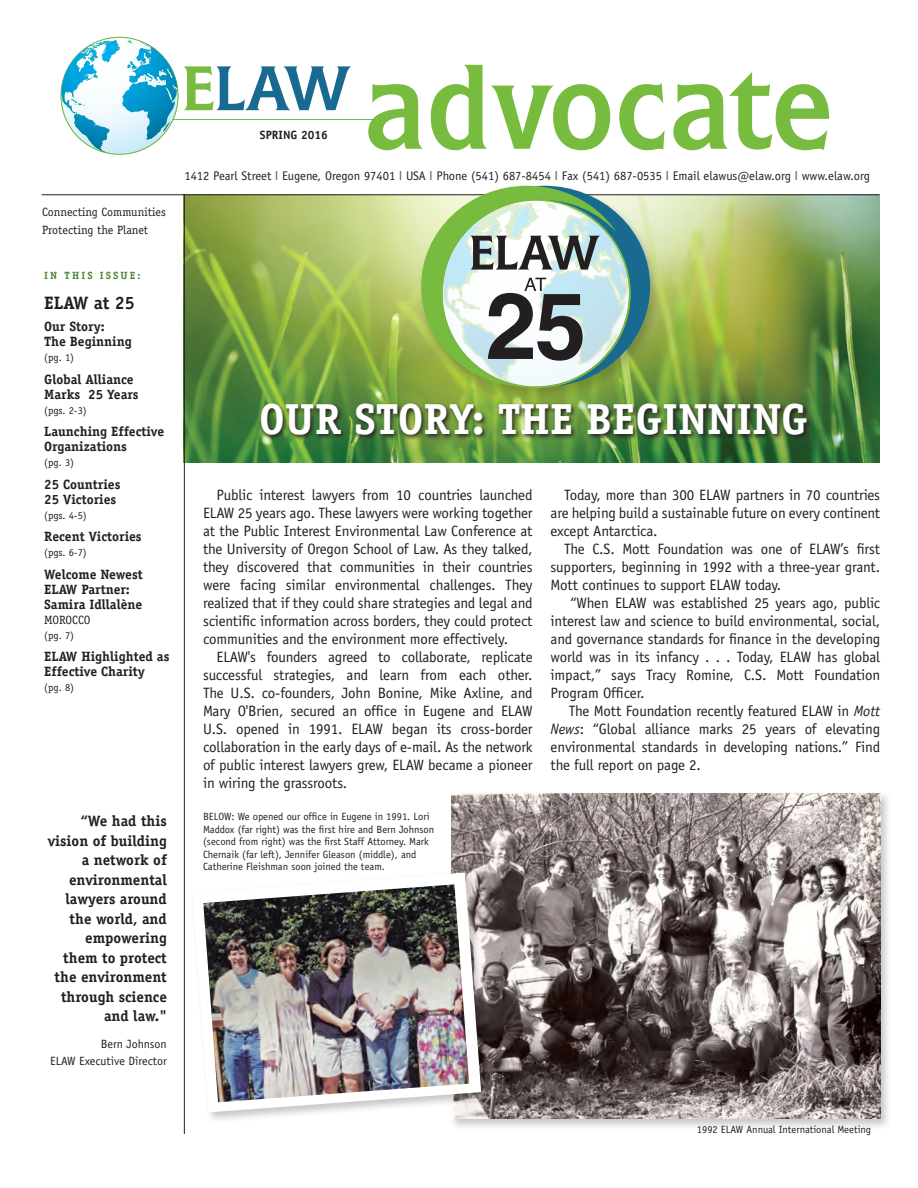
<style>
.page{position:relative;width:918px;height:1188px;background:#fff}
.page>*{position:absolute;margin:0;border:0;box-sizing:border-box;transform-origin:0 0}
.t1{font:65.7px "Flare Gothic Regular DTC";color:#186a91}
.t2{font:700 43.5px "Officina Serif";color:#fff}
.t3{font:700 18px "Officina Serif";color:#231f20}
.Body_copy{font:15px/18px "Officina Sans";letter-spacing:-.01em;color:#231f20;text-align:justify}
.Body_copy-2{font:700 15px/19.5px "Officina Serif";color:#231f20;text-align:right}
.t4{font:700 13.5px/15px "Officina Serif";color:#231f20}
.t5{font:12.6px "Officina Sans";color:#231f20}
.t6{font:12px "Officina Serif";color:#231f20}
.Body_copy-3{font:12px "Officina Sans";color:#231f20}
.t7{font:700 12px "Officina Sans";color:#231f20}
.t8{font:10.5px/12.6px "Officina Sans";color:#231f20}
.t9{font:10.5px "Officina Serif";color:#231f20}
.t10{font:700 10.5px "Officina Serif";letter-spacing:.2em;color:#4e8635}
.s1{color:#77bb3f}
.s2{font-family:"Helvetica";color:#4e8635}
.s3{font-style:italic}
</style>
<div class="page">
<img style="left:185px;top:195px;width:694px;height:267px">
<hr style="left:42px;top:194px;width:837px;height:1px;background:#231f20">
<div style="left:259px;top:402px;width:555px;height:39px;background:#231f20;opacity:.96"></div>
<hr style="left:184px;top:194px;width:1px;height:940px;background:#231f20">
<hr style="left:89px;top:119px;width:297px;height:1px;background:#77bb3f">
<svg style="left:61px;top:37px;width:117px;height:117px"></svg>
<svg style="left:104px;top:40px;width:11px;height:17px"></svg>
<svg style="left:368px;top:65px;width:461px;height:85px"></svg>
<div style="left:417px;top:183px;width:245px;height:218px;background:#231f20;opacity:.24"></div>
<svg style="left:421px;top:186px;width:229px;height:204px"></svg>
<div style="left:449px;top:791px;width:443px;height:339px;background:#231f20;opacity:.25"></div>
<img style="left:451px;top:794px;width:429px;height:325px">
<div style="left:190px;top:870px;width:303px;height:254px;background:#231f20;opacity:.25"></div>
<svg style="left:192px;top:873px;width:289px;height:239px"></svg>
<img style="left:203px;top:884px;width:266px;height:218px">
<p class="t6" style="left:42px;top:205px;width:125px">Connecting Communities</p>
<p class="t6" style="left:42px;top:223px;width:108px">Protecting the Planet</p>
<p class="t10" style="left:44px;top:269px;width:98px">IN THIS ISSUE:</p>
<p class="t3" style="left:44px;top:291px;width:92px">ELAW at 25</p>
<p class="t4" style="left:44px;top:319px;width:62px">Our Story:</p>
<p class="t4" style="left:44px;top:334px;width:89px">The Beginning</p>
<p class="t9" style="left:44px;top:352px;width:31px">(pg. 1)</p>
<p class="t4" style="left:44px;top:372px;width:96px">Global Alliance<br>Marks 25 Years</p>
<p class="t9" style="left:44px;top:404px;width:44px">(pgs. 2-3)</p>
<p class="t4" style="left:44px;top:424px;width:122px">Launching Effective<br>Organizations</p>
<p class="t9" style="left:44px;top:457px;width:31px">(pg. 3)</p>
<p class="t4" style="left:44px;top:477px;width:78px">25 Countries<br>25 Victories</p>
<p class="t9" style="left:44px;top:509px;width:44px">(pgs. 4-5)</p>
<p class="t4" style="left:44px;top:529px;width:99px">Recent Victories</p>
<p class="t9" style="left:44px;top:547px;width:44px">(pgs. 6-7)</p>
<p class="t4" style="left:44px;top:567px;width:100px">Welcome Newest<br>ELAW Partner:<br>Samira Idllalène</p>
<p class="t6" style="left:44px;top:613px;width:48px">MOROCCO</p>
<p class="t9" style="left:44px;top:629px;width:31px">(pg. 7)</p>
<p class="t4" style="left:44px;top:649px;width:127px">ELAW Highlighted as<br>Effective Charity</p>
<p class="t9" style="left:44px;top:682px;width:31px">(pg. 8)</p>
<p class="Body_copy-2" style="left:48px;top:811px;width:121px">“We had this vision of building a network of environmental lawyers around the world, and empowering them to protect the environment through science and law."</p>
<p class="Body_copy-3" style="left:101px;top:1037px;width:68px">Bern Johnson</p>
<p class="Body_copy-3" style="left:50px;top:1054px;width:118px">ELAW Executive Director</p>
<p class="t1" style="left:182px;top:52px;width:171px"><span class="s1">E</span>LAW</p>
<p class="t7" style="left:260px;top:127px;width:69px">SPRING 2016</p>
<p class="t5" style="left:184px;top:169px;width:687px">1412 Pearl Street <span class="s2">I</span> Eugene, Oregon 97401 <span class="s2">I</span> USA <span class="s2">I</span> Phone (541) 687-8454 <span class="s2">I</span> Fax (541) 687-0535 <span class="s2">I</span> Email elawus@elaw.org <span class="s2">I</span> www.elaw.org</p>
<p class="t2" style="left:259px;top:392px;width:550px">OUR STORY: THE BEGINNING</p>
<p class="Body_copy" style="left:203px;top:486px;width:331px;text-indent:14px">Public interest lawyers from 10 countries launched ELAW 25 years ago. These lawyers were working together at the Public Interest Environmental Law Conference at the University of Oregon School of Law. As they talked, they discovered that communities in their countries were facing similar environmental challenges. They realized that if they could share strategies and legal and scientific information across borders, they could protect communities and the environment more effectively.</p>
<p class="Body_copy" style="left:203px;top:648px;width:331px;text-indent:14px">ELAW's founders agreed to collaborate, replicate successful strategies, and learn from each other.<br>The U.S. co-founders, John Bonine, Mike Axline, and Mary O'Brien, secured an office in Eugene and ELAW U.S. opened in 1991. ELAW began its cross-border collaboration in the early days of e-mail. As the network of public interest lawyers grew, ELAW became a pioneer in wiring the grassroots.</p>
<p class="t8" style="left:203px;top:810px;width:233px">BELOW: We opened our office in Eugene in 1991. Lori Maddox (far right) was the first hire and Bern Johnson (second from right) was the first Staff Attorney. Mark Chernaik (far left), Jennifer Gleason (middle), and Catherine Fleishman soon joined the team.</p>
<p class="Body_copy" style="left:551px;top:486px;width:331px;text-indent:14px">Today, more than 300 ELAW partners in 70 countries are helping build a sustainable future on every continent except Antarctica.</p>
<p class="Body_copy" style="left:551px;top:540px;width:331px;text-indent:14px">The C.S. Mott Foundation was one of ELAW’s first supporters, beginning in 1992 with a three-year grant.<br>Mott continues to support ELAW today.</p>
<p class="Body_copy" style="left:551px;top:594px;width:331px;text-indent:20px">“When ELAW was established 25 years ago, public interest law and science to build environmental, social, and governance standards for finance in the developing world was in its infancy . . . Today, ELAW has global impact,” says Tracy Romine, C.S. Mott Foundation Program Officer.</p>
<p class="Body_copy" style="left:551px;top:702px;width:331px;text-indent:18px">The Mott Foundation recently featured ELAW in <span class="s3">Mott News</span>: “Global alliance marks 25 years of elevating environmental standards in developing nations.” Find the full report on page 2.</p>
<p class="t8" style="left:697px;top:1123px;width:176px">1992 ELAW Annual International Meeting</p>
</div>
